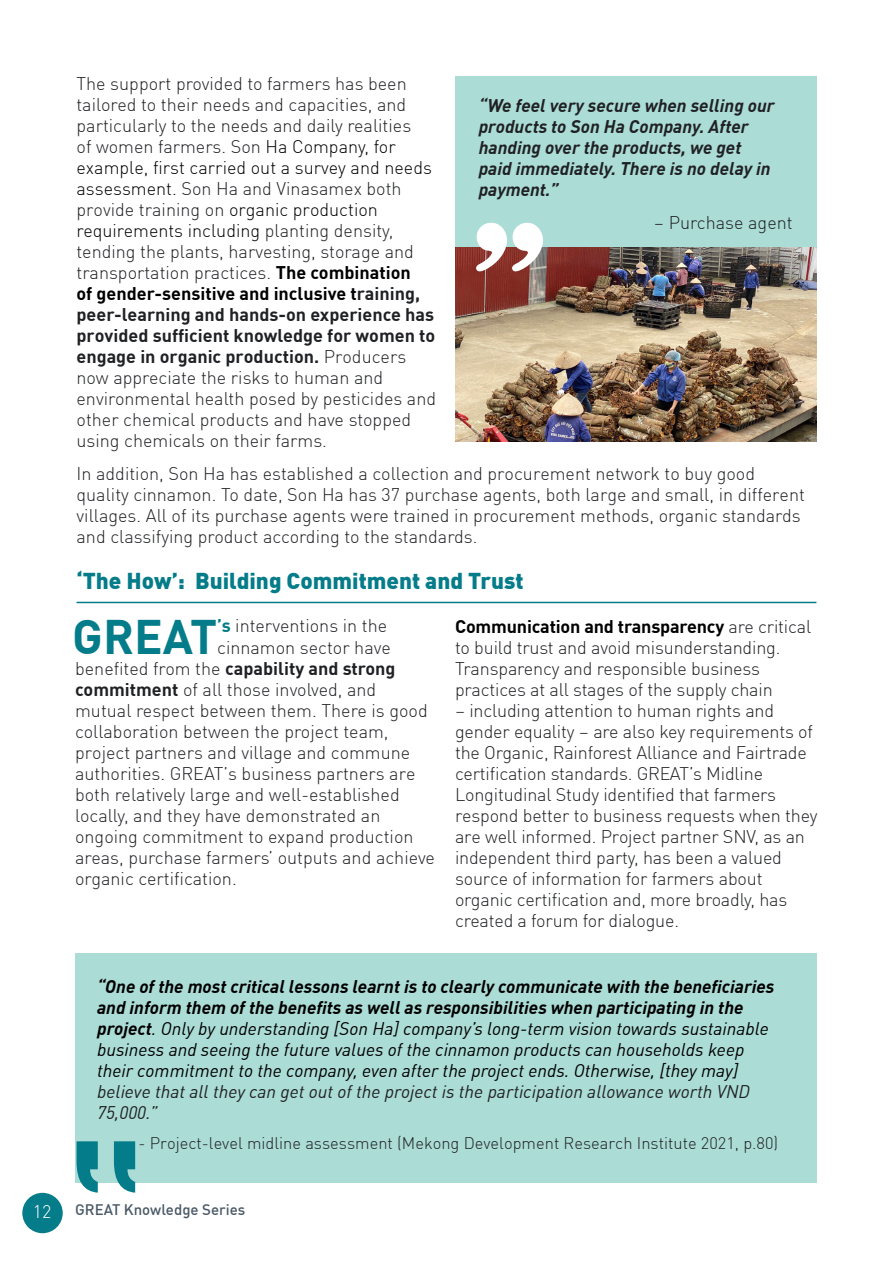
<style>
.page{position:relative;width:893px;height:1263px;background:#fff}
.page>*{position:absolute;margin:0;border:0;box-sizing:border-box;transform-origin:0 0}
.t1{font:700 47.55px "GMVDIN Pro";color:#047c89}
.t2{font:900 22.5px "GMVDIN Pro";color:#047c89}
.t3{font:300 18px/21px "GMVDIN Pro";color:#202124}
.t4{font:italic 18px/21px "GMVDIN Pro";color:#000}
.t5{font:italic 700 18px/21px "GMVDIN Pro";color:#202124}
.t6{font:italic 18px/21px "GMVDIN Pro";color:#202124}
.t7{font:700 18px "GMVDIN Pro";color:#202124}
.t8{font:300 18px "GMVDIN Pro";color:#fff}
.t9{font:300 16.5px "GMVDIN Pro";color:#202124}
.t10{font:500 15px "GMVDIN Pro";color:#4a5966}
.s1{color:#000}
.s2{font-weight:700;color:#000}
.s3{font-weight:700}
.s4{font-weight:700;color:#047c89}
.s5{font-weight:300}
</style>
<div class="page">
<div style="left:455px;top:77px;width:361px;height:194px;background:#abdcd6"></div>
<img style="left:455px;top:247px;width:361px;height:195px">
<div style="left:75px;top:954px;width:741px;height:229px;background:#abdcd6"></div>
<svg style="left:114px;top:1141px;width:21px;height:52px"></svg>
<svg style="left:77px;top:1141px;width:21px;height:52px"></svg>
<svg style="left:476px;top:223px;width:67px;height:48px;background:#d2c4c1"></svg>
<hr style="left:77px;top:602px;width:739px;height:1px;background:#047c89">
<div style="left:22px;top:1193px;width:41px;height:40px;background:#047c89;border-radius:50%"></div>
<p class="t3" style="left:77px;top:75px;width:361px">The support provided to farmers has been tailored to their needs and capacities, and particularly to the needs and daily realities<br>of women farmers. Son <span class="s1">Ha Company, for example, first carried out a survey and needs assessment.</span> Son Ha and Vinasamex both provide training on <span class="s1">organic production requirements including</span> planting density, tending the plants, harvesting, storage and transportation practices. <span class="s2">The combination<br>of gender-sensitive and inclusive t</span><span class="s3">raining, peer-learning and hands-on experience has provided sufficient knowledge for women to engage in organic production.</span> Producers now appreciate the risks to human and environmental health posed by pesticides and other chemical products and have stopped using chemicals on their farms.</p>
<p class="t5" style="left:479px;top:95px;width:297px">“We feel very secure when selling our products to Son Ha Company. After handing over the products, we get paid immediately. There is no delay in payment.”</p>
<p class="t3" style="left:654px;top:213px;width:140px">– Purchase agent</p>
<p class="t3" style="left:77px;top:464px;width:730px">In addition, Son Ha has established a collection and procurement network to buy good quality cinnamon. To date, Son Ha has 37 purchase agents, both large and small, in different villages. All of its purchase agents were trained in procurement methods, organic standards and classifying product according to the standards.</p>
<p class="t2" style="left:77px;top:570px;width:448px">‘The How’: Building Commitment and Trust</p>
<h1 class="t1" style="left:72px;top:615px;width:146px">GREAT</h1>
<p class="t3" style="left:217px;top:617px;width:172px"><span class="s4">’s</span> interventions in the</p>
<p class="t3" style="left:455px;top:617px;width:358px"><span class="s2">Communication and transparency</span> are critical to build trust and avoid misunderstanding.<br>Transparency and responsible business practices at all stages of the supply chain</p>
<p class="t3" style="left:455px;top:701px;width:364px">– including attention to human rights and gender equality – are also key requirements of the Organic, Rainforest Alliance and Fairtrade certification standards. GREAT’s Midline Longitudinal Study identified that farmers respond better to business requests when they are well informed. Project partner SNV, as an independent third party, has been a valued source of information for farmers about organic certification and, more broadly, has created a forum for dialogue.</p>
<p class="t3" style="left:217px;top:638px;width:175px">cinnamon sector have</p>
<p class="t7" style="left:75px;top:660px;width:322px"><span class="s5">benefited from the</span> capability and strong</p>
<p class="t3" style="left:75px;top:680px;width:303px"><span class="s3">commitment</span> of all those involved, and</p>
<p class="t3" style="left:75px;top:701px;width:354px">mutual respect between them. There is good</p>
<p class="t3" style="left:75px;top:722px;width:315px">collaboration between the project team,</p>
<p class="t3" style="left:75px;top:743px;width:337px">project partners and village and commune</p>
<p class="t3" style="left:75px;top:764px;width:342px">authorities. GREAT’s business partners are</p>
<p class="t3" style="left:75px;top:785px;width:326px">both relatively large and well-established</p>
<p class="t3" style="left:75px;top:806px;width:307px">locally, and they have demonstrated an</p>
<p class="t3" style="left:75px;top:827px;width:340px">ongoing commitment to expand production</p>
<p class="t3" style="left:75px;top:848px;width:361px">areas, purchase farmers’ outputs and achieve</p>
<p class="t3" style="left:75px;top:866px;width:163px">organic certification.</p>
<p class="t4" style="left:97px;top:977px;width:679px"><span class="s3">“One of the most critical lessons learnt is to clearly communicate with the beneficiaries and inform them of the benefits as well as responsibilities when participating in the project</span>. Only by understanding [Son Ha] company’s long-term vision towards sustainable business and seeing the future values of the cinnamon products can households keep their commitment to the company, even after the project ends. Otherwise, [they may]</p>
<p class="t6" style="left:97px;top:1082px;width:654px">believe that all they can get out of the project is the participation allowance worth VND<br>75,000.”</p>
<p class="t9" style="left:139px;top:1135px;width:641px">- Project-level midline assessment (Mekong Development Research Institute 2021, p.80)</p>
<p class="t8" style="left:33px;top:1204px;width:20px">12</p>
<p class="t10" style="left:75px;top:1204px;width:172px">GREAT Knowledge Series</p>
</div>
